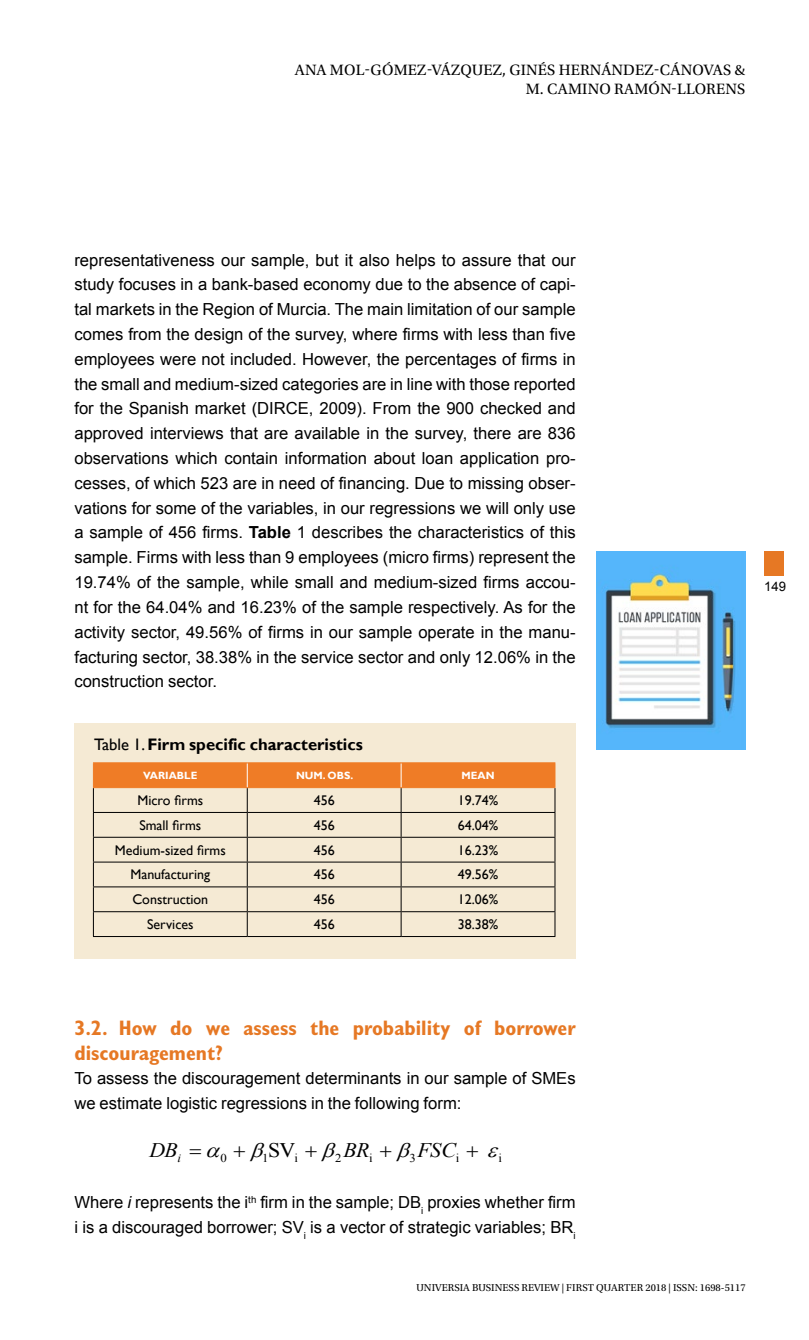
<style>
.page{position:relative;width:809px;height:1340px;background:#fff}
.page>*{position:absolute;margin:0;border:0;box-sizing:border-box;transform-origin:0 0}
.t1{font:700 condensed 21px/24.8px "Gill Sans Std";color:#e67824}
.t2{font:italic 20.65px "Times New Roman";letter-spacing:-.03em;color:#000;scale:1.06 1}
.t3{font:20.65px "Times New Roman";color:#000;scale:1.06 1}
.t4{font:16.62px/24.8px "Arial";color:#000}
.t5{font:700 16.62px "Gill Sans";color:#000}
.t6{font:15.75px/18.9px "Utopia Std";letter-spacing:.01em;color:#000;text-align:right}
.t7{font:14px "Gill Sans";color:#000}
.t8{font:13.12px "Arial";color:#000}
.t9{font:12.08px "Times New Roman";color:#000;scale:1.06 1}
.t10{font:italic 12.08px "Times New Roman";color:#000;scale:1.06 1}
.t11{font:10.5px "Utopia Std";color:#000}
.t12{font:700 10.5px "Gill Sans";color:#fff}
.s1{font-weight:700}
.s2{font-weight:400}
.s3{font-style:italic}
</style>
<div class="page">
<div style="left:764px;top:551px;width:20px;height:24px;background:#e67824"></div>
<div style="left:74px;top:723px;width:501px;height:236px;background:#f5ead4"></div>
<hr style="left:93px;top:936px;width:154px;height:1px;background:#000">
<hr style="left:247px;top:936px;width:154px;height:1px;background:#000">
<hr style="left:401px;top:936px;width:154px;height:1px;background:#000">
<svg style="left:93px;top:762px;width:462px;height:174px"></svg>
<hr style="left:93px;top:787px;width:154px;height:1px;background:#ef7c26">
<hr style="left:247px;top:787px;width:154px;height:1px;background:#ef7c26">
<hr style="left:401px;top:787px;width:154px;height:1px;background:#ef7c26">
<img style="left:596px;top:551px;width:149px;height:198px">
<p class="t6" style="left:295px;top:61px;width:452px">ANA MOL-GÓMEZ-VÁZQUEZ, GINÉS HERNÁNDEZ-CÁNOVAS &amp;<br>M. CAMINO RAMÓN-LLORENS</p>
<p class="t4" style="left:74px;top:247px;width:503px;text-align:justify">representativeness our sample, but it also helps to assure that our study focuses in a bank-based economy due to the absence of capi&shy;tal markets in the Region of Murcia. The main limitation of our sample comes from the design of the survey, where firms with less than five employees were not included. However, the percentages of firms in the small and medium-sized categories are in line with those reported for the Spanish market (DIRCE, 2009). From the 900 checked and approved interviews that are available in the survey, there are 836 observations which contain information about loan application pro&shy;cesses, of which 523 are in need of financing. Due to missing obser&shy;vations for some of the variables, in our regressions we will only use a sample of 456 firms. <span class="s1">Table</span> 1 describes the characteristics of this sample. Firms with less than 9 employees (micro firms) represent the 19.74% of the sample, while small and medium-sized firms accou&shy;nt for the 64.04% and 16.23% of the sample respectively. As for the activity sector, 49.56% of firms in our sample operate in the manu&shy;facturing sector, 38.38% in the service sector and only 12.06% in the construction sector.</p>
<p class="t5" style="left:94px;top:734px;width:270px"><span class="s2">Table 1.</span> Firm specific characteristics</p>
<p class="t12" style="left:143px;top:769px;width:56px">VARIABLE</p>
<p class="t12" style="left:296px;top:769px;width:59px">NUM. OBS.</p>
<p class="t12" style="left:461px;top:769px;width:35px">MEAN</p>
<p class="t7" style="left:137px;top:792px;width:67px">Micro firms</p>
<p class="t7" style="left:314px;top:792px;width:22px">456</p>
<p class="t7" style="left:458px;top:792px;width:42px">19.74%</p>
<p class="t7" style="left:139px;top:816px;width:63px">Small firms</p>
<p class="t7" style="left:314px;top:816px;width:22px">456</p>
<p class="t7" style="left:458px;top:816px;width:42px">64.04%</p>
<p class="t7" style="left:115px;top:841px;width:112px">Medium-sized firms</p>
<p class="t7" style="left:314px;top:841px;width:22px">456</p>
<p class="t7" style="left:458px;top:841px;width:42px">16.23%</p>
<p class="t7" style="left:130px;top:866px;width:81px">Manufacturing</p>
<p class="t7" style="left:314px;top:866px;width:22px">456</p>
<p class="t7" style="left:458px;top:866px;width:42px">49.56%</p>
<p class="t7" style="left:132px;top:891px;width:77px">Construction</p>
<p class="t7" style="left:314px;top:891px;width:22px">456</p>
<p class="t7" style="left:458px;top:891px;width:42px">12.06%</p>
<p class="t7" style="left:147px;top:916px;width:48px">Services</p>
<p class="t7" style="left:314px;top:916px;width:22px">456</p>
<p class="t7" style="left:458px;top:916px;width:42px">38.38%</p>
<p class="t8" style="left:764px;top:577px;width:23px">149</p>
<p class="t1" style="left:74px;top:1015px;width:503px">3.2. How do we assess the probability of borrower discouragement?</p>
<p class="t4" style="left:74px;top:1066px;width:503px">To assess the discouragement determinants in our sample of SMEs we estimate logistic regressions in the following form:</p>
<p class="t2" style="left:149px;top:1136px;width:28px">DB</p>
<p class="t3" style="left:268px;top:1136px;width:27px">SV</p>
<p class="t2" style="left:343px;top:1136px;width:26px">BR</p>
<p class="t2" style="left:417px;top:1136px;width:38px">FSC</p>
<p class="t10" style="left:177px;top:1150px;width:5px">i</p>
<p class="t4" style="left:74px;top:1190px;width:503px">Where <span class="s3">i</span> represents the i<sup>th</sup> firm in the sample; DB<sub>i</sub> proxies whether firm i is a discouraged borrower; SV<sub>i</sub> is a vector of strategic variables; BR<sub>i</sub></p>
<p class="t9" style="left:220px;top:1150px;width:7px">0</p>
<p class="t9" style="left:262px;top:1150px;width:7px">1</p>
<p class="t9" style="left:294px;top:1150px;width:5px">i</p>
<p class="t9" style="left:335px;top:1150px;width:7px">2</p>
<p class="t9" style="left:369px;top:1150px;width:5px">i</p>
<p class="t9" style="left:409px;top:1150px;width:7px">3</p>
<p class="t9" style="left:456px;top:1150px;width:5px">i</p>
<p class="t9" style="left:498px;top:1150px;width:5px">i</p>
<p class="t11" style="left:416px;top:1281px;width:330px">UNIVERSIA BUSINESS REVIEW | FIRST QUARTER 2018 | ISSN: 1698-5117</p>
</div>
